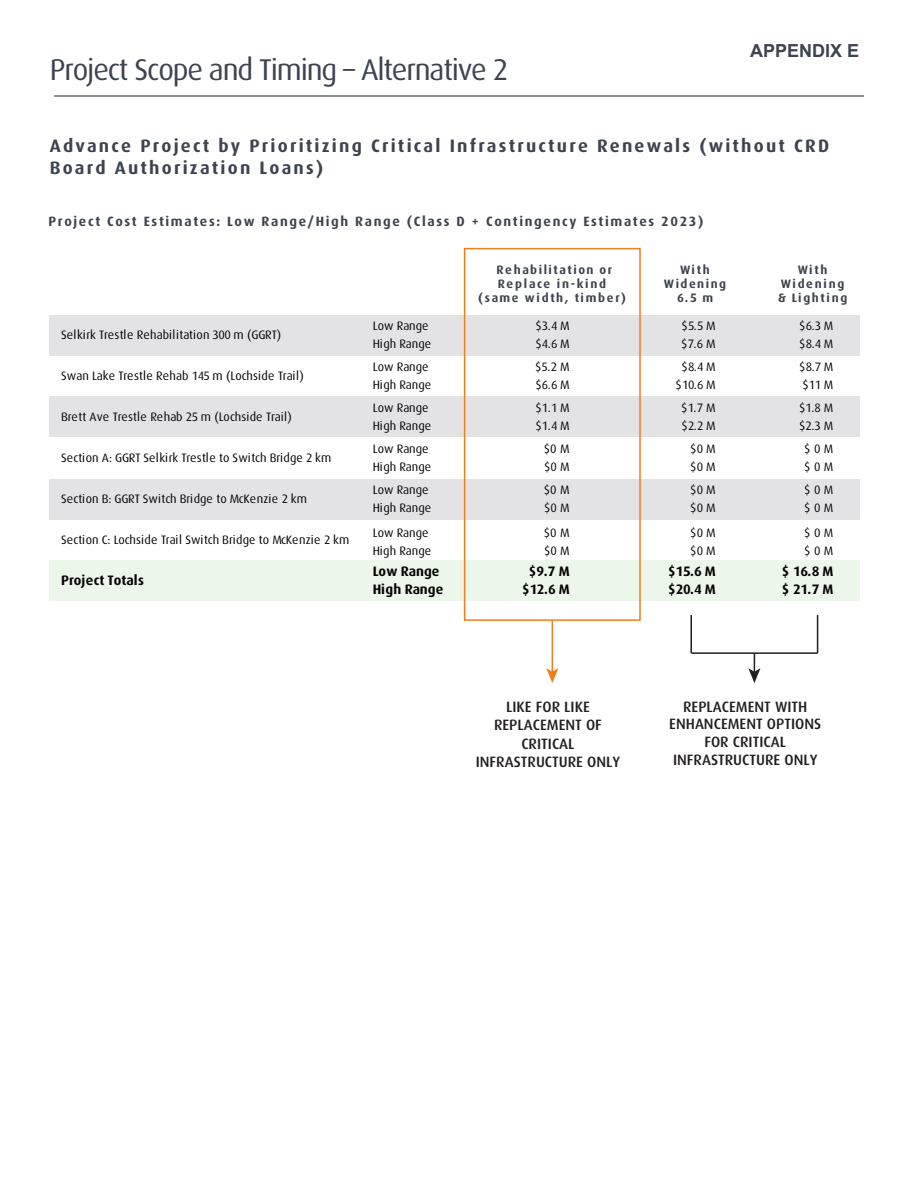
<style>
.page{position:relative;width:918px;height:1188px;background:#fff}
.page>*{position:absolute;margin:0;border:0;box-sizing:border-box;transform-origin:0 0}
.t1{font:30px "Dax OT";letter-spacing:-.04em;color:#3e444f}
.t2{font:700 18px/21.6px "Dax OT";letter-spacing:.12em;color:#3e444f}
.t3{font:700 18px "Arial";color:#3e444f}
.t4{font:500 15px/18.6px "Dax OT";color:#231f20;text-align:center}
.t5{font:700 13.8px/18.1px "Dax OT";letter-spacing:-.01em;color:#040503}
.t6{font:700 13.5px "Dax OT";letter-spacing:.12em;color:#3e444f}
.t7{font:12.15px/18.1px "Dax OT";color:#040503}
.t8{font:700 12.15px/13.8px "Dax OT";letter-spacing:.12em;color:#3e444f;text-align:center}
</style>
<div class="page">
<div style="left:50px;top:479px;width:810px;height:41px;background:#e3e3e6"></div>
<hr style="left:54px;top:96px;width:810px;height:1px;background:#231f20">
<div style="left:50px;top:315px;width:810px;height:41px;background:#e3e3e6"></div>
<div style="left:50px;top:397px;width:810px;height:40px;background:#e3e3e6"></div>
<div style="left:50px;top:560px;width:810px;height:41px;background:#ecf6ea"></div>
<div style="left:464px;top:248px;width:177px;height:373px;border:2px solid #ee7f1f"></div>
<hr style="left:552px;top:620px;width:1px;height:53px;background:#ee7f1f">
<svg style="left:546px;top:668px;width:12px;height:15px"></svg>
<hr style="left:690px;top:615px;width:2px;height:38px;background:#231f20">
<hr style="left:817px;top:615px;width:1px;height:38px;background:#231f20">
<svg style="left:748px;top:654px;width:13px;height:29px"></svg>
<hr style="left:691px;top:652px;width:127px;height:2px;background:#231f20">
<h1 class="t1" style="left:50px;top:41px;width:460px">Project Scope and Timing – Alternative 2</h1>
<h2 class="t3" style="left:750px;top:38px;width:111px">APPENDIX E</h2>
<h2 class="t2" style="left:50px;top:132px;width:781px">Advance Project by Prioritizing Critical Infrastructure Renewals (without CRD<br>Board Authorization Loans)</h2>
<p class="t6" style="left:49px;top:209px;width:657px">Project Cost Estimates: Low Range/High Range (Class D + Contingency Estimates 2023)</p>
<p class="t8" style="left:478px;top:261px;width:149px">Rehabilitation or<br>Replace in-kind (same width, timber)</p>
<p class="t8" style="left:664px;top:261px;width:64px">With<br>Widening<br>6.5 m</p>
<p class="t8" style="left:778px;top:261px;width:71px">With<br>Widening &amp; Lighting</p>
<p class="t7" style="left:61px;top:324px;width:222px">Selkirk Trestle Rehabilitation 300 m (GGRT)</p>
<p class="t7" style="left:373px;top:315px;width:60px">Low Range<br>High Range</p>
<p class="t7" style="left:536px;top:315px;width:36px">$3.4 M $4.6 M</p>
<p class="t7" style="left:681px;top:315px;width:36px">$5.5 M $7.6 M</p>
<p class="t7" style="left:799px;top:315px;width:36px">$6.3 M $8.4 M</p>
<p class="t7" style="left:61px;top:365px;width:244px">Swan Lake Trestle Rehab 145 m (Lochside Trail)</p>
<p class="t7" style="left:373px;top:356px;width:60px">Low Range<br>High Range</p>
<p class="t7" style="left:535px;top:356px;width:36px">$5.2 M $6.6 M</p>
<p class="t7" style="left:676px;top:356px;width:42px;text-align:center">$8.4 M $10.6 M</p>
<p class="t7" style="left:799px;top:356px;width:36px">$8.7 M $11 M</p>
<p class="t7" style="left:61px;top:406px;width:233px">Brett Ave Trestle Rehab 25 m (Lochside Trail)</p>
<p class="t7" style="left:373px;top:397px;width:60px">Low Range<br>High Range</p>
<p class="t7" style="left:536px;top:397px;width:36px">$1.1 M $1.4 M</p>
<p class="t7" style="left:681px;top:397px;width:36px">$1.7 M $2.2 M</p>
<p class="t7" style="left:799px;top:397px;width:36px">$1.8 M $2.3 M</p>
<p class="t7" style="left:61px;top:447px;width:272px">Section A: GGRT Selkirk Trestle to Switch Bridge 2 km</p>
<p class="t7" style="left:61px;top:487px;width:247px">Section B: GGRT Switch Bridge to McKenzie 2 km</p>
<p class="t7" style="left:61px;top:528px;width:290px">Section C: Lochside Trail Switch Bridge to McKenzie 2 km</p>
<p class="t7" style="left:373px;top:437px;width:60px">Low Range<br>High Range</p>
<p class="t7" style="left:544px;top:437px;width:27px">$0 M $0 M</p>
<p class="t7" style="left:690px;top:437px;width:27px">$0 M $0 M</p>
<p class="t7" style="left:804px;top:437px;width:31px">$ 0 M $ 0 M</p>
<p class="t7" style="left:373px;top:478px;width:60px">Low Range<br>High Range</p>
<p class="t7" style="left:544px;top:478px;width:27px">$0 M $0 M</p>
<p class="t7" style="left:690px;top:478px;width:27px">$0 M $0 M</p>
<p class="t7" style="left:804px;top:478px;width:31px">$ 0 M $ 0 M</p>
<p class="t7" style="left:373px;top:521px;width:60px">Low Range<br>High Range</p>
<p class="t7" style="left:544px;top:521px;width:27px">$0 M $0 M</p>
<p class="t7" style="left:690px;top:521px;width:27px">$0 M $0 M</p>
<p class="t7" style="left:804px;top:521px;width:31px">$ 0 M $ 0 M</p>
<p class="t5" style="left:61px;top:569px;width:84px">Project Totals</p>
<p class="t5" style="left:373px;top:560px;width:72px">Low Range<br>High Range</p>
<p class="t5" style="left:522px;top:560px;width:49px;text-align:center">$9.7 M $12.6 M</p>
<p class="t5" style="left:668px;top:560px;width:49px">$15.6 M $20.4 M</p>
<p class="t5" style="left:782px;top:560px;width:53px">$ 16.8 M $ 21.7 M</p>
<p class="t4" style="left:476px;top:694px;width:146px">LIKE FOR LIKE<br>REPLACEMENT OF<br>CRITICAL<br>INFRASTRUCTURE ONLY</p>
<p class="t4" style="left:669px;top:695px;width:153px;line-height:17.7px">REPLACEMENT WITH<br>ENHANCEMENT OPTIONS<br>FOR CRITICAL<br>INFRASTRUCTURE ONLY</p>
</div>
